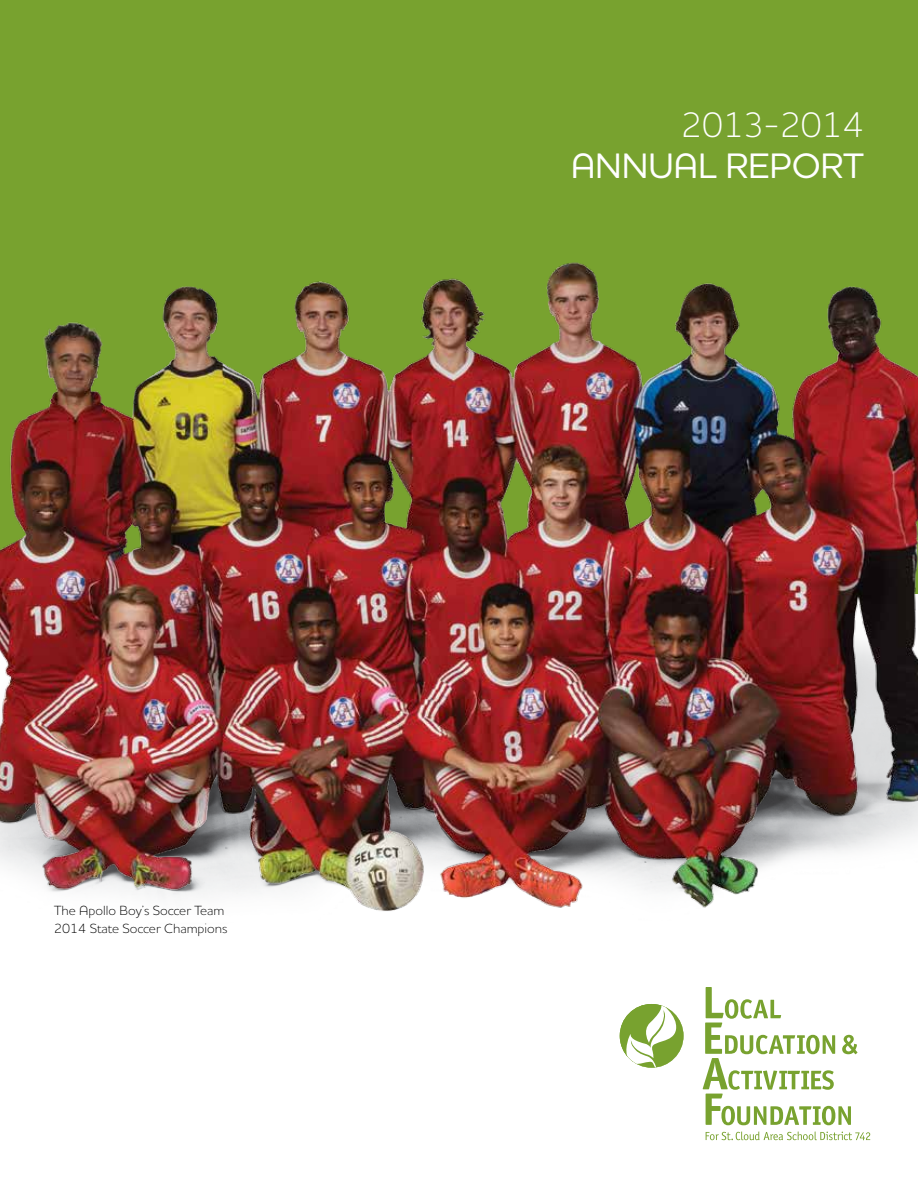
<style>
.page{position:relative;width:918px;height:1188px;background:#fff}
.page>*{position:absolute;margin:0;border:0;box-sizing:border-box;transform-origin:0 0}
.t1{font:500 36px "Houschka Alt Pro";letter-spacing:-.005em;color:#fff}
.t2{font:300 36px "Houschka Alt Pro";letter-spacing:-.02em;color:#fff}
.t3{font:300 13.5px/18px "Houschka Alt Pro";color:#000}
</style>
<div class="page">
<div style="left:0;top:0;width:918px;height:594px;background:#78a22f"></div>
<svg style="left:706px;top:1132px;width:164px;height:8px"></svg>
<svg style="left:703px;top:987px;width:154px;height:138px"></svg>
<svg style="left:620px;top:1004px;width:64px;height:64px"></svg>
<svg style="left:620px;top:1004px;width:58px;height:64px"></svg>
<img style="left:0;top:262px;width:918px;height:649px">
<p class="t3" style="left:54px;top:901px;width:175px">The Apollo Boy’s Soccer Team<br>2014 State Soccer Champions</p>
<h1 class="t2" style="left:681px;top:102px;width:185px">2013-2014</h1>
<h1 class="t1" style="left:571px;top:142px;width:287px">ANNUAL REPORT</h1>
</div>
